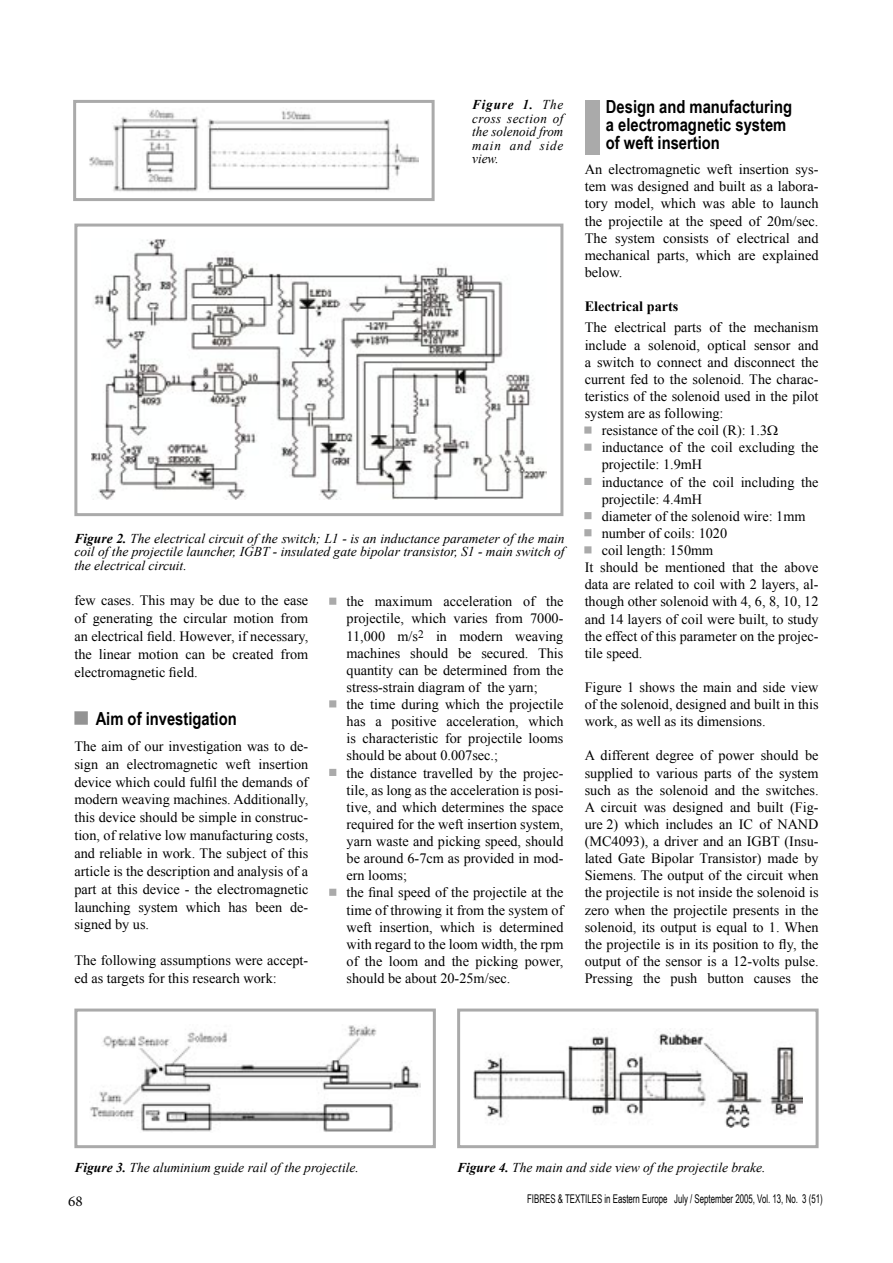
<style>
.page{position:relative;width:893px;height:1263px;background:#fff}
.page>*{position:absolute;margin:0;border:0;box-sizing:border-box;transform-origin:0 0}
.Podtytuł_1{font:700 18px/18px "Arial Narrow";color:#000}
.t1{font:15px "Minion Pro";color:#000}
.t2{font:14.25px/17.1px "Times New Roman";color:#000;text-align:justify}
.t3{font:700 14.25px "Times New Roman";color:#000}
.Podpis{font:italic 13.5px/13.5px "Times New Roman";color:#000;text-align:justify}
.t4{font:12px "Arial Narrow";color:#000;scale:.8 1}
.s1{font-weight:700}
.s2{color:#939393}
.s3{color:#aaa}
</style>
<div class="page">
<div style="left:74px;top:711px;width:14px;height:14px;border:3px solid #939393"></div>
<div style="left:329px;top:598px;width:7px;height:7px;border:3px solid #aaa"></div>
<div style="left:329px;top:700px;width:7px;height:7px;border:3px solid #aaa"></div>
<div style="left:329px;top:769px;width:7px;height:7px;border:3px solid #aaa"></div>
<div style="left:329px;top:889px;width:7px;height:7px;border:3px solid #aaa"></div>
<div style="left:584px;top:426px;width:7px;height:8px;border:3px solid #aaa"></div>
<div style="left:584px;top:444px;width:7px;height:7px;border:3px solid #aaa"></div>
<div style="left:584px;top:478px;width:7px;height:7px;border:3px solid #aaa"></div>
<div style="left:584px;top:512px;width:7px;height:7px;border:3px solid #aaa"></div>
<div style="left:584px;top:529px;width:7px;height:7px;border:3px solid #aaa"></div>
<div style="left:584px;top:546px;width:7px;height:7px;border:3px solid #aaa"></div>
<img style="left:89px;top:109px;width:330px;height:83px">
<div style="left:73px;top:100px;width:362px;height:101px;border:3px solid #aaa"></div>
<img style="left:91px;top:239px;width:456px;height:261px">
<div style="left:74px;top:224px;width:489px;height:292px;border:3px solid #aaa"></div>
<img style="left:90px;top:1025px;width:331px;height:107px">
<div style="left:74px;top:1008px;width:362px;height:140px;border:3px solid #aaa"></div>
<img style="left:473px;top:1030px;width:329px;height:97px">
<div style="left:457px;top:1008px;width:362px;height:140px;border:3px solid #aaa"></div>
<div style="left:585px;top:100px;width:15px;height:54px;background:#aaa"></div>
<p class="Podpis" style="left:472px;top:98px;width:93px"><span class="s1">Figure 1.</span> The cross section of the solenoid from main and side view.</p>
<p class="Podpis" style="left:74px;top:531px;width:492px"><span class="s1">Figure 2.</span> The electrical circuit of the switch; L1 - is an inductance parameter of the main coil of the projectile launcher, IGBT - insulated gate bipolar transistor, S1 - main switch of the electrical circuit.</p>
<p class="t2" style="left:74px;top:591px;width:235px;line-height:17.9px">few cases. This may be due to the ease of generating the circular motion from an electrical field. However, if necessary, the linear motion can be created from electromagnetic field.</p>
<p class="Podtytuł_1" style="left:74px;top:708px;width:164px"><span class="s2">■</span> Aim of investigation</p>
<p class="t2" style="left:74px;top:737px;width:235px;line-height:17.9px">The aim of our investigation was to de&shy;sign an electromagnetic weft insertion device which could fulfil the demands of modern weaving machines. Additionally, this device should be simple in construc&shy;tion, of relative low manufacturing costs, and reliable in work. The subject of this article is the description and analysis of a part at this device - the electromagnetic launching system which has been de&shy;signed by us.</p>
<p class="t2" style="left:74px;top:951px;width:235px;line-height:17.9px">The following assumptions were accept&shy;ed as targets for this research work:</p>
<p class="t2" style="left:347px;top:593px;width:218px;text-indent:-17px"><span class="s3">▪</span> the maximum acceleration of the projectile, which varies from 7000- 11,000 m/s<sup>2</sup> in modern weaving machines should be secured. This quantity can be determined from the stress-strain diagram of the yarn;</p>
<p class="t2" style="left:347px;top:695px;width:218px;text-indent:-17px"><span class="s3">▪</span> the time during which the projectile has a positive acceleration, which is characteristic for projectile looms should be about 0.007sec.;</p>
<p class="t2" style="left:347px;top:764px;width:218px;text-indent:-17px"><span class="s3">▪</span> the distance travelled by the projec&shy;tile, as long as the acceleration is posi&shy;tive, and which determines the space required for the weft insertion system, yarn waste and picking speed, should be around 6-7cm as provided in mod&shy;ern looms;</p>
<p class="t2" style="left:347px;top:884px;width:218px;text-indent:-17px"><span class="s3">▪</span> the final speed of the projectile at the time of throwing it from the system of weft insertion, which is determined with regard to the loom width, the rpm of the loom and the picking power, should be about 20-25m/sec.</p>
<p class="Podtytuł_1" style="left:606px;top:96px;width:188px">Design and manufacturing a electromagnetic system of weft insertion</p>
<p class="t2" style="left:585px;top:161px;width:235px">An electromagnetic weft insertion sys&shy;tem was designed and built as a labora&shy;tory model, which was able to launch the projectile at the speed of 20m/sec.<br>The system consists of electrical and mechanical parts, which are explained below.</p>
<p class="t3" style="left:585px;top:296px;width:95px">Electrical parts</p>
<p class="t2" style="left:585px;top:319px;width:235px">The electrical parts of the mechanism include a solenoid, optical sensor and a switch to connect and disconnect the current fed to the solenoid. The charac&shy;teristics of the solenoid used in the pilot system are as following:</p>
<p class="t2" style="left:585px;top:422px;width:184px"><span class="s3">▪</span> resistance of the coil (R): 1.3</p>
<p class="t2" style="left:602px;top:439px;width:218px;text-indent:-17px"><span class="s3">▪</span> inductance of the coil excluding the projectile: 1.9mH</p>
<p class="t2" style="left:602px;top:473px;width:218px;text-indent:-17px"><span class="s3">▪</span> inductance of the coil including the projectile: 4.4mH</p>
<p class="t2" style="left:585px;top:507px;width:222px"><span class="s3">▪</span> diameter of the solenoid wire: 1mm</p>
<p class="t2" style="left:585px;top:524px;width:144px"><span class="s3">▪</span> number of coils: 1020</p>
<p class="t2" style="left:585px;top:541px;width:130px"><span class="s3">▪</span> coil length: 150mm</p>
<p class="t2" style="left:585px;top:559px;width:235px">It should be mentioned that the above data are related to coil with 2 layers, al&shy;though other solenoid with 4, 6, 8, 10, 12 and 14 layers of coil were built, to study the effect of this parameter on the projec&shy;tile speed.</p>
<p class="t2" style="left:585px;top:678px;width:235px">Figure 1 shows the main and side view of the solenoid, designed and built in this work, as well as its dimensions.</p>
<p class="t2" style="left:585px;top:747px;width:235px">A different degree of power should be supplied to various parts of the system such as the solenoid and the switches.<br>A circuit was designed and built (Fig&shy;ure 2) which includes an IC of NAND (MC4093), a driver and an IGBT (Insu&shy;lated Gate Bipolar Transistor) made by Siemens. The output of the circuit when the projectile is not inside the solenoid is zero when the projectile presents in the solenoid, its output is equal to 1. When the projectile is in its position to fly, the output of the sensor is a 12-volts pulse.<br>Pressing the push button causes the</p>
<p class="Podpis" style="left:74px;top:1160px;width:286px"><span class="s1">Figure 3.</span> The aluminium guide rail of the projectile.</p>
<p class="Podpis" style="left:457px;top:1160px;width:310px"><span class="s1">Figure 4.</span> The main and side view of the projectile brake.</p>
<p class="t1" style="left:68px;top:1192px;width:16px">68</p>
<p class="t4" style="left:527px;top:1190px;width:371px">FIBRES &amp; TEXTILES in Eastern Europe July / September 2005, Vol. 13, No. 3 (51)</p>
</div>
